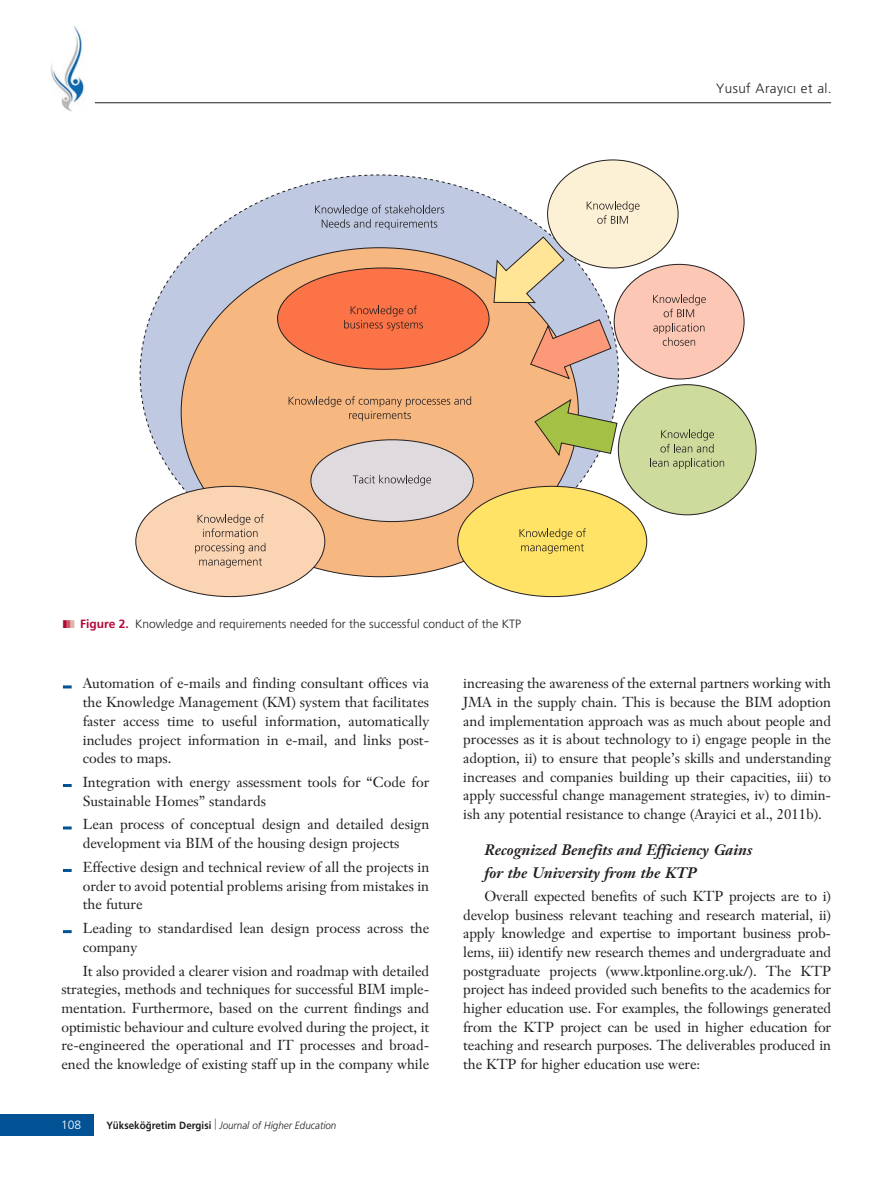
<style>
.page{position:relative;width:893px;height:1191px;background:#fff}
.page>*{position:absolute;margin:0;border:0;box-sizing:border-box;transform-origin:0 0}
.t1{font:italic 700 15px/23.1px "Janson Text";color:#231f20}
.t2{font:14.25px/18.6px "Janson Text";color:#231f20;text-align:justify}
.t3{font:300 13.5px "Frutiger";letter-spacing:.03em;color:#231f20}
.t4{font:300 12px "Frutiger";color:#231f20}
.t5{font:300 12px "Frutiger";color:#fff}
.t6{font:italic 300 10.5px "Frutiger";color:#231f20;scale:.94 1}
.s1{color:#b30738}
.s2{color:#c75c60}
.s3{color:#e5b0ab}
.s4{font-weight:700;color:#b30738}
.s5{font-weight:700;font-style:normal}
</style>
<div class="page">
<div style="left:0;top:1114px;width:93px;height:21px;background:#005295"></div>
<img style="left:51px;top:25px;width:34px;height:87px">
<hr style="left:95px;top:102px;width:736px;height:1px;background:#231f20">
<svg style="left:63px;top:930px;width:9px;height:3px"></svg>
<svg style="left:63px;top:869px;width:9px;height:3px"></svg>
<svg style="left:63px;top:826px;width:9px;height:3px"></svg>
<svg style="left:63px;top:784px;width:9px;height:3px"></svg>
<svg style="left:63px;top:685px;width:9px;height:3px"></svg>
<div style="left:140px;top:175px;width:479px;height:399px;background:#bfc9e1;border:1px dashed #231f20;border-radius:50%"></div>
<div style="left:181px;top:247px;width:398px;height:330px;background:#f7b780;border:1px solid #231f20;border-radius:50%"></div>
<div style="left:277px;top:268px;width:212px;height:102px;background:#fb7346;border:1px solid #231f20;border-radius:50%"></div>
<div style="left:311px;top:439px;width:163px;height:83px;background:#dfdade;border:1px solid #231f20;border-radius:50%"></div>
<div style="left:135px;top:486px;width:190px;height:111px;background:#fad4b3;border:1px solid #231f20;border-radius:50%"></div>
<div style="left:457px;top:486px;width:190px;height:111px;background:#ffe366;border:1px solid #231f20;border-radius:50%"></div>
<div style="left:547px;top:160px;width:131px;height:108px;background:#fcf0d5;border:1px solid #231f20;border-radius:50%"></div>
<div style="left:614px;top:264px;width:130px;height:115px;background:#fdc7b5;border:1px solid #231f20;border-radius:50%"></div>
<div style="left:618px;top:384px;width:138px;height:131px;background:#cddb9d;border:1px solid #231f20;border-radius:50%"></div>
<svg style="left:493px;top:236px;width:72px;height:67px"></svg>
<svg style="left:530px;top:319px;width:82px;height:61px"></svg>
<svg style="left:534px;top:399px;width:84px;height:58px"></svg>
<svg style="left:315px;top:205px;width:129px;height:25px"></svg>
<svg style="left:344px;top:305px;width:79px;height:26px"></svg>
<svg style="left:289px;top:396px;width:182px;height:25px"></svg>
<svg style="left:353px;top:475px;width:78px;height:11px"></svg>
<svg style="left:195px;top:543px;width:70px;height:25px"></svg>
<svg style="left:198px;top:514px;width:66px;height:23px"></svg>
<svg style="left:520px;top:528px;width:66px;height:25px"></svg>
<svg style="left:587px;top:201px;width:53px;height:23px"></svg>
<svg style="left:653px;top:323px;width:51px;height:23px"></svg>
<svg style="left:653px;top:294px;width:53px;height:23px"></svg>
<svg style="left:650px;top:458px;width:74px;height:11px"></svg>
<svg style="left:660px;top:430px;width:54px;height:22px"></svg>
<p class="t3" style="left:716px;top:83px;width:117px">Yusuf Aray›c› et al.</p>
<p class="t4" style="left:63px;top:618px;width:460px"><span class="s1">❚</span><span class="s2">❚</span><span class="s3">❚</span> <span class="s4">Figure 2.</span> Knowledge and requirements needed for the successful conduct of the KTP</p>
<p class="t2" style="left:83px;top:675px;width:348px">Automation of e-mails and finding consultant offices via the Knowledge Management (KM) system that facilitates faster access time to useful information, automatically includes project information in e-mail, and links post&shy;codes to maps.</p>
<p class="t2" style="left:83px;top:774px;width:348px">Integration with energy assessment tools for “Code for<br>Sustainable Homes” standards</p>
<p class="t2" style="left:83px;top:816px;width:348px">Lean process of conceptual design and detailed design development via BIM of the housing design projects</p>
<p class="t2" style="left:83px;top:859px;width:348px">Effective design and technical review of all the projects in order to avoid potential problems arising from mistakes in the future</p>
<p class="t2" style="left:83px;top:920px;width:348px">Leading to standardised lean design process across the company</p>
<p class="t2" style="left:61px;top:962px;width:369px;text-indent:21px">It also provided a clearer vision and roadmap with detailed strategies, methods and techniques for successful BIM imple&shy;mentation. Furthermore, based on the current findings and optimistic behaviour and culture evolved during the project, it re-engineered the operational and IT processes and broad&shy;ened the knowledge of existing staff up in the company while</p>
<p class="t5" style="left:61px;top:1119px;width:22px">108</p>
<p class="t6" style="left:106px;top:1120px;width:246px"><span class="s5">Yüksekö¤retim Dergisi</span> Journal of Higher Education</p>
<p class="t2" style="left:463px;top:675px;width:369px">increasing the awareness of the external partners working with JMA in the supply chain. This is because the BIM adoption and implementation approach was as much about people and processes as it is about technology to i) engage people in the adoption, ii) to ensure that people’s skills and understanding increases and companies building up their capacities, iii) to apply successful change management strategies, iv) to dimin&shy;ish any potential resistance to change (Arayici et al., 2011b).</p>
<p class="t1" style="left:485px;top:840px;width:269px">Recognized Benefits and Efficiency Gains for the University from the KTP</p>
<p class="t2" style="left:463px;top:888px;width:369px;text-indent:21px">Overall expected benefits of such KTP projects are to i) develop business relevant teaching and research material, ii) apply knowledge and expertise to important business prob&shy;lems, iii) identify new research themes and undergraduate and postgraduate projects (www.ktponline.org.uk/). The KTP project has indeed provided such benefits to the academics for higher education use. For examples, the followings generated from the KTP project can be used in higher education for teaching and research purposes. The deliverables produced in the KTP for higher education use were:</p>
</div>
